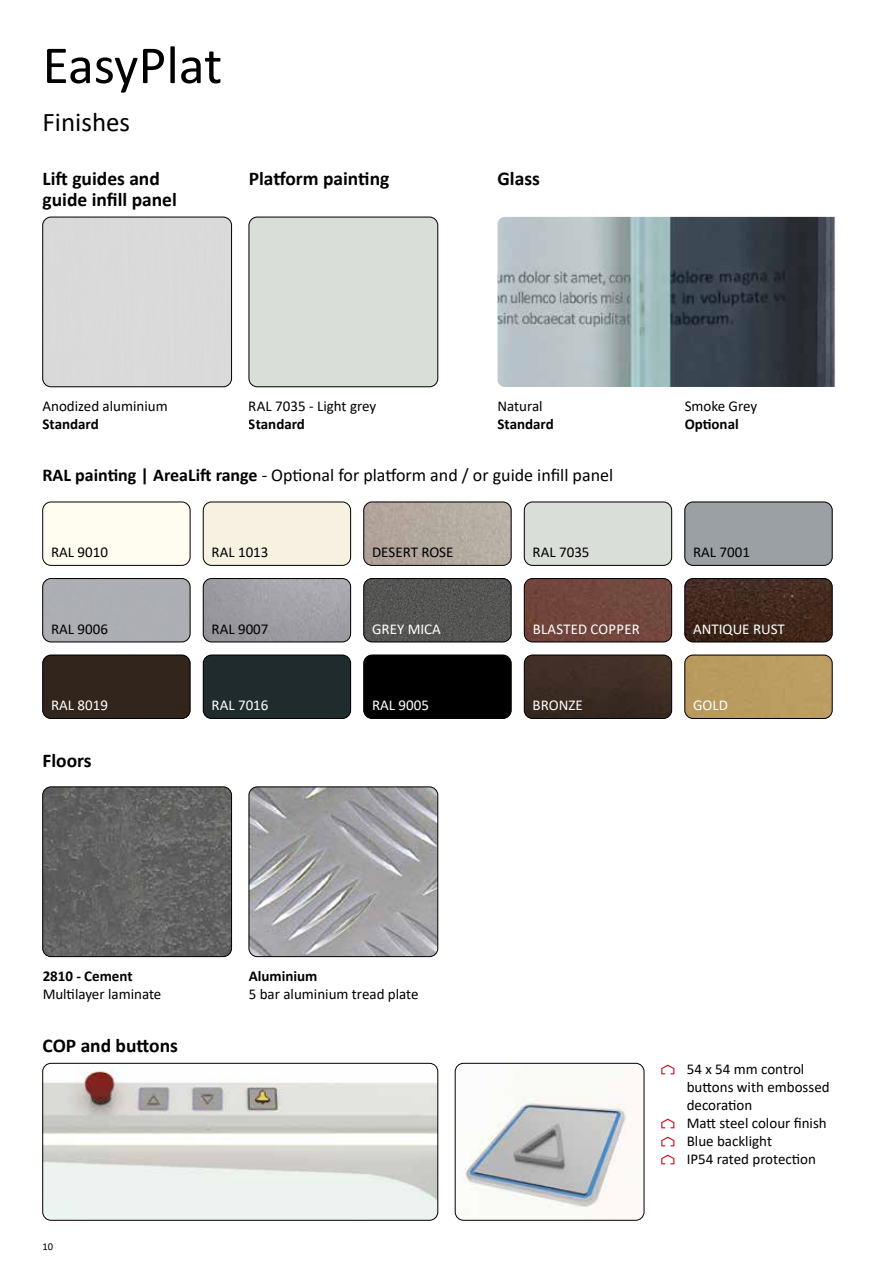
<style>
.page{position:relative;width:893px;height:1263px;background:#fff}
.page>*{position:absolute;margin:0;border:0;box-sizing:border-box;transform-origin:0 0}
.t1{font:54px "Calibri";color:#000}
.t2{font:27px "Calibri";color:#000}
.t3{font:700 19.5px/21px "Calibri";color:#000}
.t4{font:18px "Calibri";color:#000}
.t5{font:15px/18px "Calibri";color:#000}
.t6{font:700 15px "Calibri";color:#000}
.t7{font:15px "Calibri";color:#fff}
.t8{font:15px "Calibri";letter-spacing:.02em;color:#fff}
.t9{font:10.5px "Calibri";color:#000}
.s1{font-weight:700}
</style>
<div class="page">
<div style="left:249px;top:217px;width:189px;height:170px;background:#daded9"></div>
<div style="left:249px;top:217px;width:189px;height:170px;border:1px solid #000;border-radius:8px"></div>
<img style="left:43px;top:787px;width:189px;height:170px">
<div style="left:43px;top:787px;width:189px;height:170px;border:1px solid #000;border-radius:8px"></div>
<img style="left:455px;top:1063px;width:189px;height:157px">
<div style="left:455px;top:1063px;width:189px;height:157px;border:1px solid #000;border-radius:8px"></div>
<img style="left:249px;top:787px;width:189px;height:170px">
<div style="left:249px;top:787px;width:189px;height:170px;border:1px solid #000;border-radius:8px"></div>
<img style="left:497px;top:217px;width:338px;height:170px">
<img style="left:43px;top:1063px;width:395px;height:157px">
<div style="left:43px;top:1063px;width:395px;height:157px;border:1px solid #000;border-radius:8px"></div>
<div style="left:43px;top:217px;width:189px;height:170px;background:#dadada"></div>
<div style="left:43px;top:217px;width:189px;height:170px;border:1px solid #000;border-radius:8px"></div>
<div style="left:685px;top:502px;width:147px;height:64px;background:#9aa0a4"></div>
<div style="left:685px;top:502px;width:147px;height:64px;border:1px solid #000;border-radius:8px"></div>
<div style="left:43px;top:502px;width:147px;height:64px;background:#fffdef"></div>
<div style="left:43px;top:502px;width:147px;height:64px;border:1px solid #000;border-radius:8px"></div>
<div style="left:203px;top:502px;width:148px;height:63px;background:#f6f1e1"></div>
<div style="left:203px;top:502px;width:148px;height:64px;border:1px solid #000;border-radius:8px"></div>
<div style="left:43px;top:578px;width:147px;height:64px;background:#acaeb3"></div>
<div style="left:43px;top:578px;width:147px;height:64px;border:1px solid #000;border-radius:8px"></div>
<div style="left:203px;top:655px;width:148px;height:63px;background:#1f2b2d"></div>
<div style="left:203px;top:655px;width:148px;height:64px;border:1px solid #000;border-radius:8px"></div>
<div style="left:524px;top:502px;width:148px;height:63px;background:#daded9"></div>
<div style="left:524px;top:502px;width:148px;height:64px;border:1px solid #000;border-radius:8px"></div>
<img style="left:364px;top:578px;width:147px;height:64px">
<div style="left:364px;top:578px;width:147px;height:64px;border:1px solid #000;border-radius:8px"></div>
<div style="left:364px;top:655px;width:147px;height:64px;background:#000"></div>
<div style="left:364px;top:655px;width:147px;height:64px;border:1px solid #000;border-radius:8px"></div>
<img style="left:524px;top:655px;width:148px;height:63px">
<div style="left:524px;top:655px;width:148px;height:64px;border:1px solid #000;border-radius:8px"></div>
<div style="left:685px;top:655px;width:147px;height:64px;background:#ba9c60"></div>
<div style="left:685px;top:655px;width:147px;height:64px;border:1px solid #000;border-radius:8px"></div>
<div style="left:43px;top:655px;width:147px;height:64px;background:#32251c"></div>
<div style="left:43px;top:655px;width:147px;height:64px;border:1px solid #000;border-radius:8px"></div>
<img style="left:364px;top:502px;width:147px;height:64px">
<div style="left:364px;top:502px;width:147px;height:64px;border:1px solid #000;border-radius:8px"></div>
<img style="left:203px;top:579px;width:148px;height:63px">
<div style="left:203px;top:578px;width:148px;height:64px;border:1px solid #000;border-radius:8px"></div>
<img style="left:685px;top:578px;width:147px;height:64px">
<div style="left:685px;top:578px;width:147px;height:64px;border:1px solid #000;border-radius:8px"></div>
<div style="left:524px;top:579px;width:148px;height:63px;background:#71463d"></div>
<div style="left:524px;top:578px;width:148px;height:64px;border:1px solid #000;border-radius:8px"></div>
<svg style="left:661px;top:1064px;width:13px;height:10px"></svg>
<svg style="left:661px;top:1118px;width:13px;height:10px"></svg>
<svg style="left:661px;top:1136px;width:13px;height:10px"></svg>
<svg style="left:661px;top:1154px;width:13px;height:10px"></svg>
<h1 class="t1" style="left:43px;top:28px;width:181px">EasyPlat</h1>
<h2 class="t2" style="left:43px;top:103px;width:89px">Finishes</h2>
<h3 class="t3" style="left:43px;top:167px;width:136px">Lift guides and guide infill panel</h3>
<h3 class="t3" style="left:249px;top:167px;width:142px">Platform painting</h3>
<h3 class="t3" style="left:497px;top:167px;width:44px">Glass</h3>
<p class="t5" style="left:43px;top:397px;width:127px">Anodized aluminium</p>
<p class="t6" style="left:43px;top:413px;width:58px">Standard</p>
<p class="t5" style="left:497px;top:397px;width:47px">Natural</p>
<p class="t6" style="left:497px;top:413px;width:58px">Standard</p>
<p class="t4" style="left:43px;top:463px;width:572px"><span class="s1">RAL painting | AreaLift range</span> - Optional for platform and / or guide infill panel</p>
<p class="t5" style="left:249px;top:397px;width:129px">RAL 7035 - Light grey</p>
<p class="t6" style="left:249px;top:413px;width:58px">Standard</p>
<p class="t5" style="left:685px;top:397px;width:74px">Smoke Grey</p>
<p class="t6" style="left:685px;top:413px;width:56px">Optional</p>
<p class="t5" style="left:51px;top:543px;width:58px">RAL 9010</p>
<p class="t5" style="left:372px;top:543px;width:83px">DESERT ROSE</p>
<p class="t5" style="left:212px;top:543px;width:58px">RAL 1013</p>
<p class="t5" style="left:533px;top:543px;width:58px">RAL 7035</p>
<p class="t5" style="left:693px;top:543px;width:58px">RAL 7001</p>
<p class="t5" style="left:51px;top:619px;width:58px">RAL 9006</p>
<p class="t7" style="left:51px;top:695px;width:58px">RAL 8019</p>
<h3 class="t3" style="left:43px;top:750px;width:51px">Floors</h3>
<p class="t5" style="left:212px;top:619px;width:58px">RAL 9007</p>
<p class="t7" style="left:212px;top:695px;width:58px">RAL 7016</p>
<p class="t7" style="left:372px;top:618px;width:70px">GREY MICA</p>
<p class="t8" style="left:533px;top:618px;width:108px">BLASTED COPPER</p>
<p class="t7" style="left:693px;top:618px;width:93px">ANTIQUE RUST</p>
<p class="t7" style="left:372px;top:695px;width:58px">RAL 9005</p>
<p class="t7" style="left:533px;top:695px;width:52px">BRONZE</p>
<p class="t7" style="left:693px;top:695px;width:36px">GOLD</p>
<p class="t6" style="left:43px;top:965px;width:92px">2810 - Cement</p>
<p class="t5" style="left:43px;top:984px;width:120px">Multilayer laminate</p>
<h3 class="t3" style="left:43px;top:1035px;width:137px">COP and buttons</h3>
<p class="t6" style="left:249px;top:965px;width:70px">Aluminium</p>
<p class="t5" style="left:249px;top:984px;width:171px">5 bar aluminium tread plate</p>
<p class="t9" style="left:43px;top:1239px;width:12px">10</p>
<p class="t5" style="left:687px;top:1060px;width:144px">54 x 54 mm control buttons with embossed decoration<br>Matt steel colour finish<br>Blue backlight<br>IP54 rated protection</p>
</div>
